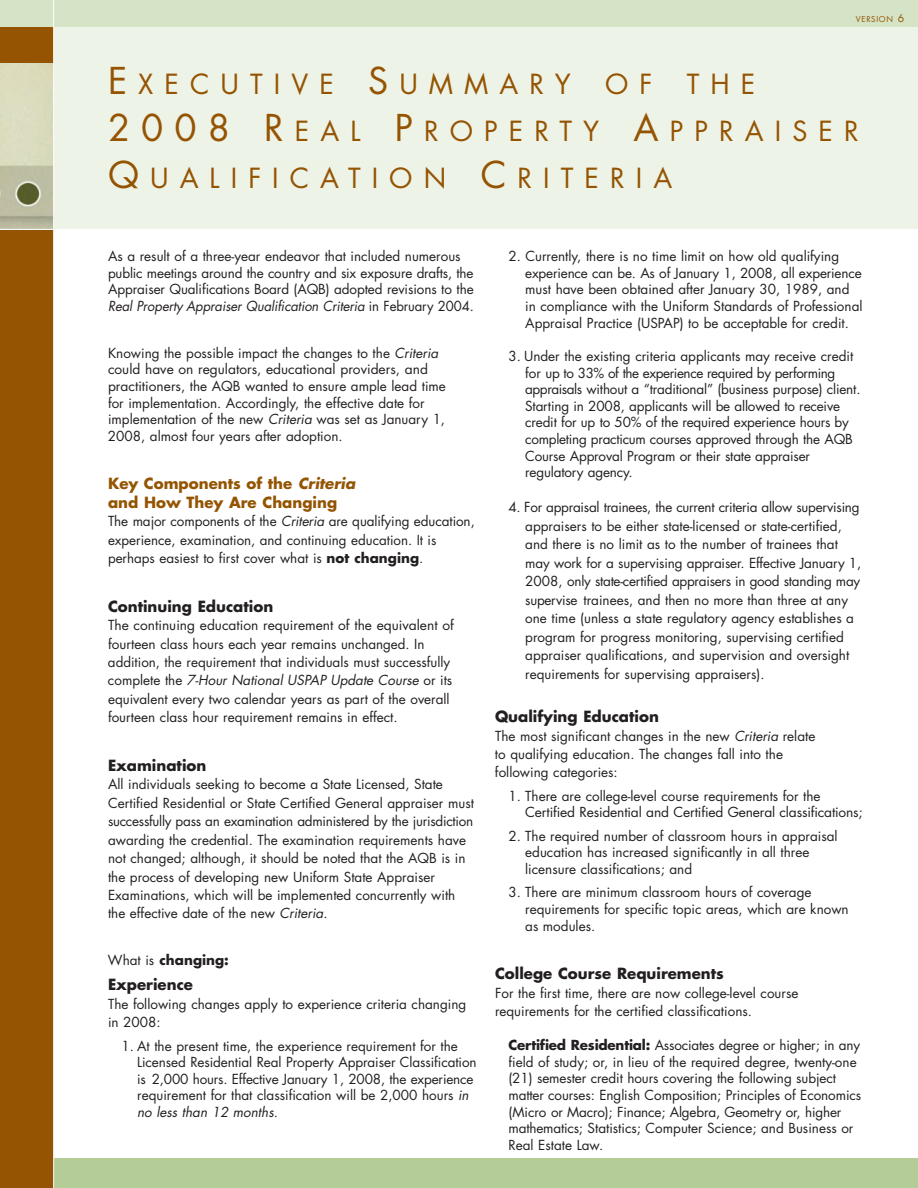
<style>
.page{position:relative;width:918px;height:1188px;background:#fff}
.page>*{position:absolute;margin:0;border:0;box-sizing:border-box;transform-origin:0 0}
.t1{font:27px/47.2px "Futura";letter-spacing:.41em;color:#945402}
.t2{font:700 15px "Futura";color:#231f20}
.t3{font:700 15px/18.5px "Futura";color:#945402}
.t4{font:13.5px/16.6px "Futura";color:#231f20}
.t5{font:700 13.5px "Futura";color:#231f20}
.t6{font:7.8px "Futura";letter-spacing:.08em;color:#945402}
.s1{font-size:10.5px}
.s2{font-size:36px}
.s3{font-style:italic}
.s4{font-weight:700}
.s5{font-weight:400}
</style>
<div class="page">
<div style="left:54px;top:27px;width:864px;height:203px;background:#eef3e7"></div>
<div style="left:0;top:1158px;width:918px;height:30px;background:#b4cc95"></div>
<div style="left:0;top:0;width:918px;height:27px;background:#d5e3c6"></div>
<div style="left:0;top:27px;width:54px;height:1161px;background:#945402"></div>
<img style="left:0;top:64px;width:53px;height:165px">
<hr style="left:0;top:229px;width:918px;height:1px;background:#fff">
<hr style="left:53px;top:0;width:1px;height:1188px;background:#fff">
<p class="t6" style="left:856px;top:16px;width:50px">VERSION <span class="s1">6</span></p>
<h1 class="t1" style="left:108px;top:63px;width:464px"><span class="s2">E</span>XECUTIVE <span class="s2">S</span>UMMARY</h1>
<h1 class="t1" style="left:605px;top:63px;width:49px">O F</h1>
<h1 class="t1" style="left:108px;top:63px;width:752px;text-indent:579px">THE<br><span class="s2">2008 R</span>EAL <span class="s2">P</span>ROPERTY <span class="s2">A</span>PPRAISER<br><span class="s2">Q</span>UALIFICATION <span class="s2">C</span>RITERIA</h1>
<p class="t4" style="left:108px;top:249px;width:367px">As a result of a three-year endeavor that included numerous public meetings around the country and six exposure drafts, the Appraiser Qualifications Board (AQB) adopted revisions to the <span class="s3">Real Property Appraiser Qualification Criteria</span> in February 2004.</p>
<p class="t4" style="left:108px;top:345px;width:339px">Knowing the possible impact the changes to the <span class="s3">Criteria </span>could have on regulators, educational providers, and practitioners, the AQB wanted to ensure ample lead time for implementation. Accordingly, the effective date for implementation of the new <span class="s3">Criteria</span> was set as January 1, 2008, almost four years after adoption.</p>
<p class="t3" style="left:108px;top:476px;width:249px">Key Components of the <span class="s3">Criteria </span>and How They Are Changing</p>
<p class="t4" style="left:108px;top:513px;width:368px;line-height:18.5px">The major components of the <span class="s3">Criteria</span> are qualifying education, experience, examination, and continuing education. It is perhaps easiest to first cover what is <span class="s4">not changing</span>.</p>
<p class="t2" style="left:108px;top:599px;width:167px">Continuing Education</p>
<p class="t4" style="left:108px;top:617px;width:347px;line-height:18.5px">The continuing education requirement of the equivalent of fourteen class hours each year remains unchanged. In addition, the requirement that individuals must successfully complete the <span class="s3">7-Hour National USPAP Update Course</span> or its equivalent every two calendar years as part of the overall fourteen class hour requirement remains in effect.</p>
<p class="t2" style="left:108px;top:758px;width:100px">Examination</p>
<p class="t4" style="left:108px;top:776px;width:367px;line-height:18.5px">All individuals seeking to become a State Licensed, State Certified Residential or State Certified General appraiser must successfully pass an examination administered by the jurisdiction awarding the credential. The examination requirements have not changed; although, it should be noted that the AQB is in the process of developing new Uniform State Appraiser Examinations, which will be implemented concurrently with the effective date of the new <span class="s3">Criteria</span>.</p>
<p class="t5" style="left:108px;top:954px;width:122px"><span class="s5">What is</span> changing:</p>
<p class="t2" style="left:108px;top:978px;width:87px">Experience</p>
<p class="t4" style="left:108px;top:996px;width:360px;line-height:18.5px">The following changes apply to experience criteria changing in 2008:</p>
<p class="t4" style="left:137px;top:1038px;width:341px;text-indent:-16px">1. At the present time, the experience requirement for the Licensed Residential Real Property Appraiser Classification is 2,000 hours. Effective January 1, 2008, the experience requirement for that classification will be 2,000 hours <span class="s3">in no less than 12 months.</span></p>
<p class="t4" style="left:525px;top:249px;width:339px;text-indent:-17px">2. Currently, there is no time limit on how old qualifying experience can be. As of January 1, 2008, all experience must have been obtained after January 30, 1989, and in compliance with the Uniform Standards of Professional Appraisal Practice (USPAP) to be acceptable for credit.</p>
<p class="t4" style="left:525px;top:349px;width:337px;text-indent:-17px">3. Under the existing criteria applicants may receive credit for up to 33% of the experience required by performing appraisals without a “traditional” (business purpose) client.<br>Starting in 2008, applicants will be allowed to receive credit for up to 50% of the required experience hours by completing practicum courses approved through the AQB Course Approval Program or their state appraiser regulatory agency.</p>
<p class="t4" style="left:525px;top:499px;width:338px;line-height:18.5px;text-indent:-17px">4. For appraisal trainees, the current criteria allow supervising appraisers to be either state-licensed or state-certified, and there is no limit as to the number of trainees that may work for a supervising appraiser. Effective January 1, 2008, only state-certified appraisers in good standing may supervise trainees, and then no more than three at any one time (unless a state regulatory agency establishes a program for progress monitoring, supervising certified appraiser qualifications, and supervision and oversight requirements for supervising appraisers).</p>
<p class="t2" style="left:495px;top:710px;width:165px">Qualifying Education</p>
<p class="t4" style="left:495px;top:728px;width:322px;line-height:18.5px">The most significant changes in the new <span class="s3">Criteria</span> relate to qualifying education. The changes fall into the following categories:</p>
<p class="t4" style="left:525px;top:789px;width:339px;text-indent:-17px">1. There are college-level course requirements for the<br>Certified Residential and Certified General classifications;</p>
<p class="t4" style="left:525px;top:829px;width:314px;text-indent:-17px">2. The required number of classroom hours in appraisal education has increased significantly in all three licensure classifications; and</p>
<p class="t4" style="left:525px;top:885px;width:325px;text-indent:-17px">3. There are minimum classroom hours of coverage requirements for specific topic areas, which are known as modules.</p>
<p class="t2" style="left:495px;top:967px;width:230px">College Course Requirements</p>
<p class="t4" style="left:495px;top:985px;width:305px;line-height:18.5px">For the first time, there are now college-level course requirements for the certified classifications.</p>
<p class="t4" style="left:508px;top:1038px;width:354px"><span class="s4">Certified Residential:</span> Associates degree or higher; in any field of study; or, in lieu of the required degree, twenty-one (21) semester credit hours covering the following subject matter courses: English Composition; Principles of Economics (Micro or Macro); Finance; Algebra, Geometry or, higher mathematics; Statistics; Computer Science; and Business or Real Estate Law.</p>
</div>
